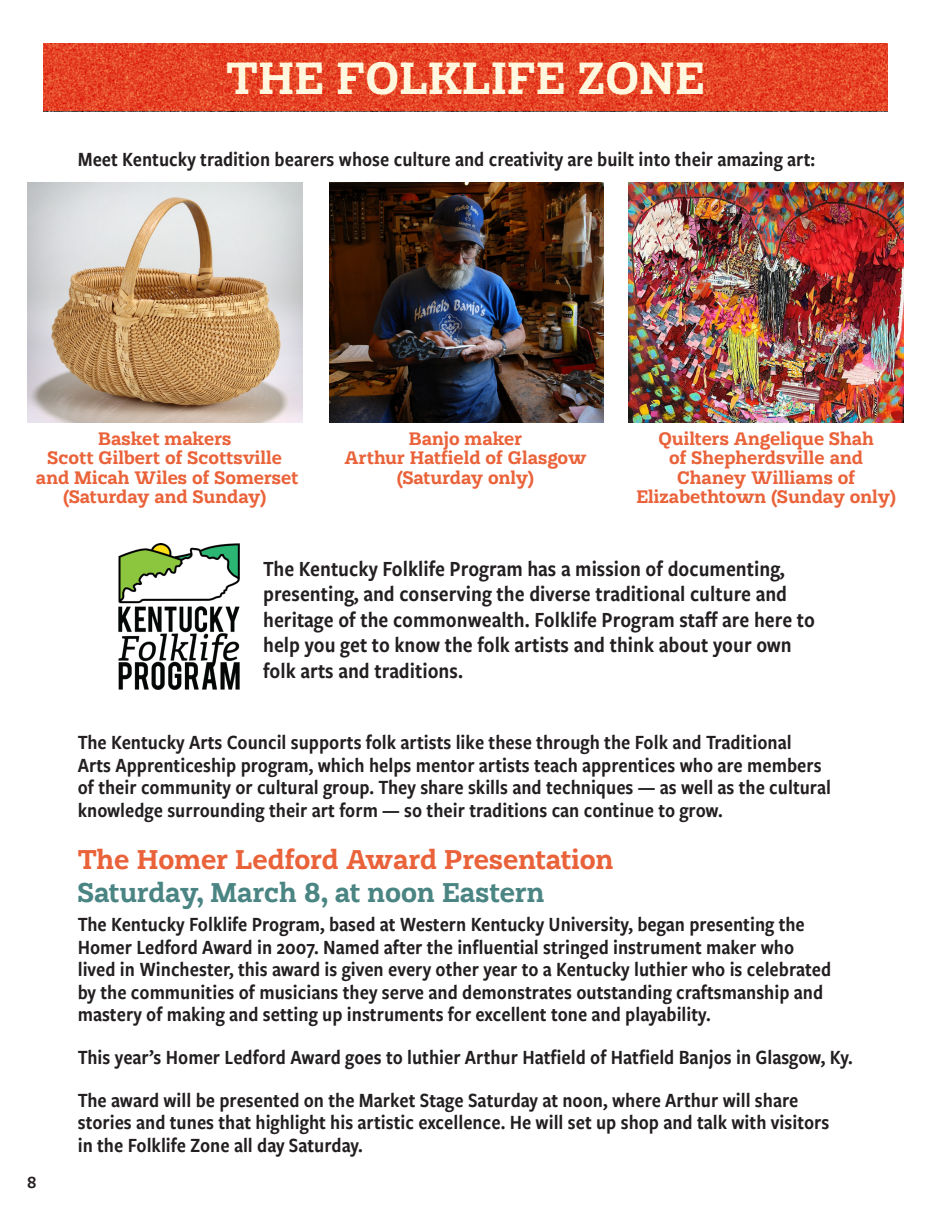
<style>
.page{position:relative;width:931px;height:1215px;background:#fff}
.page>*{position:absolute;margin:0;border:0;box-sizing:border-box;transform-origin:0 0}
.t1{font:700 45px "Rothwood";color:#fef9e7}
.t2{font:700 27px "Rothwood";color:#ea6239}
.t3{font:700 27px "Rothwood";color:#4a8583}
.t4{font:22.5px/25.5px "Freight Sans Cnd Pro Semi";color:#231f20}
.t5{font:21px/22.5px "Freight Sans Cnd Pro Semi";color:#231f20}
.t6{font:700 18px/19.5px "Rothwood";color:#ea6239;text-align:center}
.t7{font:600 18px "Freight Sans Pro";color:#231f20}
</style>
<div class="page">
<img style="left:27px;top:182px;width:276px;height:240px">
<img style="left:628px;top:182px;width:276px;height:240px">
<img style="left:329px;top:182px;width:274px;height:240px">
<img style="left:118px;top:543px;width:122px;height:147px">
<img style="left:43px;top:44px;width:845px;height:67px">
<p class="t1" style="left:226px;top:45px;width:480px">THE FOLKLIFE ZONE</p>
<p class="t5" style="left:78px;top:147px;width:739px">Meet Kentucky tradition bearers whose culture and creativity are built into their amazing art:</p>
<p class="t6" style="left:36px;top:428px;width:264px">Basket makers<br>Scott Gilbert of Scottsville and Micah Wiles of Somerset (Saturday and Sunday)</p>
<p class="t6" style="left:345px;top:428px;width:243px">Banjo maker<br>Arthur Hatfield of Glasgow (Saturday only)</p>
<p class="t6" style="left:636px;top:428px;width:261px">Quilters Angelique Shah<br>of Shepherdsville and<br>Chaney Williams of<br>Elizabethtown (Sunday only)</p>
<p class="t4" style="left:263px;top:555px;width:553px">The Kentucky Folklife Program has a mission of documenting, presenting, and conserving the diverse traditional culture and heritage of the commonwealth. Folklife Program staff are here to help you get to know the folk artists and think about your own folk arts and traditions.</p>
<p class="t7" style="left:27px;top:1170px;width:11px">8</p>
<p class="t5" style="left:78px;top:730px;width:755px">The Kentucky Arts Council supports folk artists like these through the Folk and Traditional<br>Arts Apprenticeship program, which helps mentor artists teach apprentices who are members of their community or cultural group. They share skills and techniques — as well as the cultural knowledge surrounding their art form — so their traditions can continue to grow.</p>
<p class="t2" style="left:78px;top:840px;width:537px">The Homer Ledford Award Presentation</p>
<p class="t3" style="left:78px;top:872px;width:468px">Saturday, March 8, at noon Eastern</p>
<p class="t5" style="left:78px;top:912px;width:755px">The Kentucky Folklife Program, based at Western Kentucky University, began presenting the Homer Ledford Award in 2007. Named after the influential stringed instrument maker who lived in Winchester, this award is given every other year to a Kentucky luthier who is celebrated by the communities of musicians they serve and demonstrates outstanding craftsmanship and mastery of making and setting up instruments for excellent tone and playability.</p>
<p class="t5" style="left:78px;top:1045px;width:777px">This year’s Homer Ledford Award goes to luthier Arthur Hatfield of Hatfield Banjos in Glasgow, Ky.</p>
<p class="t5" style="left:78px;top:1088px;width:753px">The award will be presented on the Market Stage Saturday at noon, where Arthur will share stories and tunes that highlight his artistic excellence. He will set up shop and talk with visitors in the Folklife Zone all day Saturday.</p>
</div>
